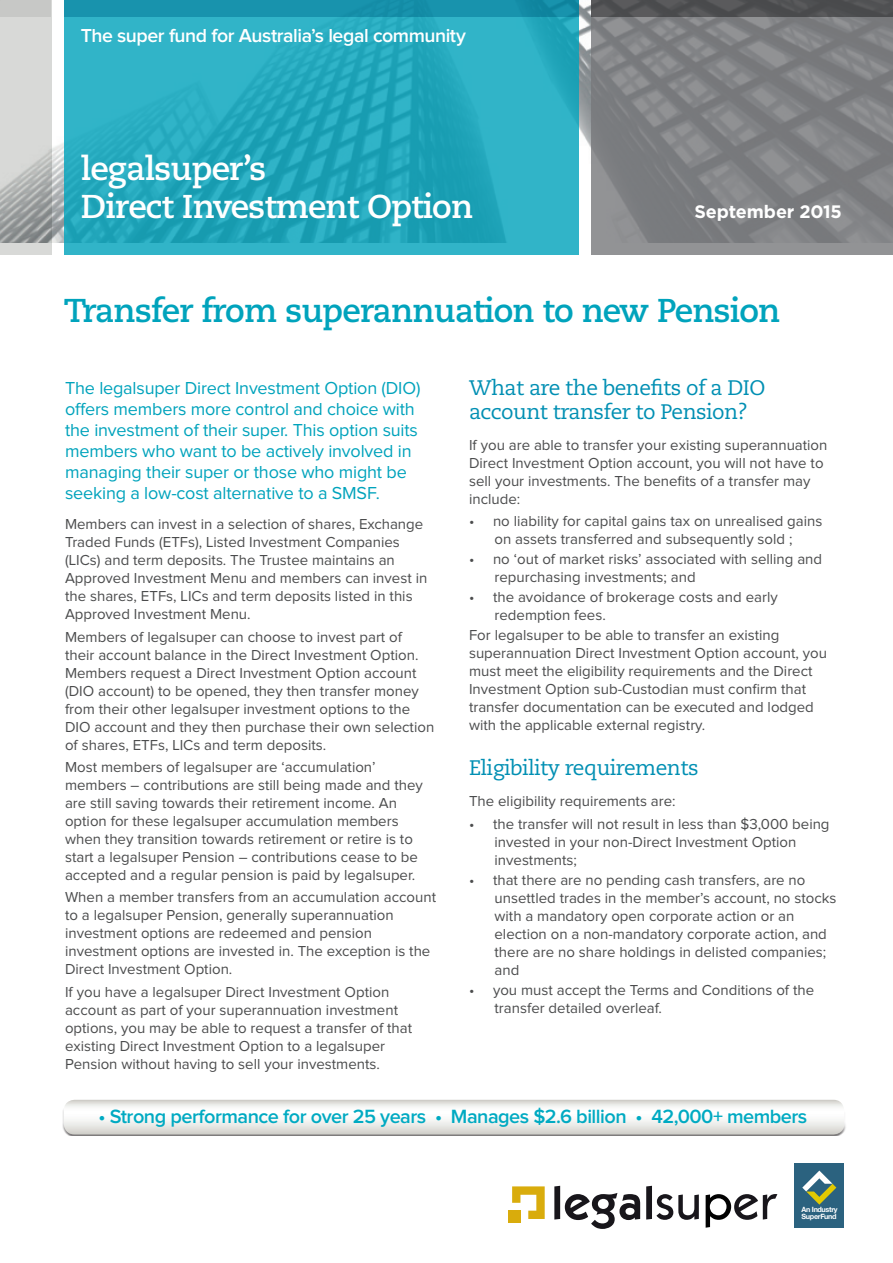
<style>
.page{position:relative;width:893px;height:1263px;background:#fff}
.page>*{position:absolute;margin:0;border:0;box-sizing:border-box;transform-origin:0 0}
.H1_Caecillia{font:700 33px "Caecilia";letter-spacing:-.025em;color:#00a3bc}
.t1{font:700 33px/37.5px "Caecilia";letter-spacing:-.025em;color:#fff}
.H2_Caecillia_Blue{font:21px/24px "Caecilia";letter-spacing:-.025em;color:#008fb3}
.t2{font:600 19.95px "Proxima Nova";letter-spacing:-.025em;color:#00aac2}
.t3{font:600 19.5px "Proxima Nova";letter-spacing:-.02em;color:#fff}
.H4_Proxima_Intro{font:18px/21px "Proxima Nova";letter-spacing:-.01em;color:#00a3bc}
.t4{font:700 18px "Gotham";letter-spacing:-.005em;color:#fff}
.body_Proxima{font:15px/18px "Proxima Nova";color:#4b4c4d}
.body_Proxima_tab{font:15px/18px "Proxima Nova";color:#4b4c4d}
.t5{font:700 7.2px/7.4px "Helvetica Neue";letter-spacing:-.045em;color:#fff}
</style>
<div class="page">
<img style="left:52px;top:0;width:539px;height:242px">
<svg style="left:0;top:0;width:52px;height:255px;background:#c8c9c8"></svg>
<svg style="left:591px;top:17px;width:302px;height:238px;background:#818285"></svg>
<svg style="left:64px;top:17px;width:514px;height:238px;background:#27abbf"></svg>
<div style="left:0;top:0;width:51px;height:17px;background:#c7c8c6"></div>
<div style="left:591px;top:0;width:302px;height:17px;background:#4e5052"></div>
<div style="left:64px;top:0;width:514px;height:17px;background:#1893ad"></div>
<div style="left:795px;top:1162px;width:49px;height:65px;background:#2b627f"></div>
<svg style="left:802px;top:1170px;width:34px;height:35px"></svg>
<svg style="left:512px;top:1186px;width:33px;height:33px"></svg>
<div style="left:508px;top:1210px;width:13px;height:13px;background:#d9ac0c"></div>
<svg style="left:554px;top:1186px;width:86px;height:43px"></svg>
<svg style="left:646px;top:1186px;width:53px;height:34px"></svg>
<svg style="left:706px;top:1194px;width:71px;height:34px"></svg>
<div style="left:62px;top:1098px;width:784px;height:25px;background:#fff;opacity:.34"></div>
<div style="left:62px;top:1108px;width:784px;height:28px;background:#231f20;opacity:.59"></div>
<svg style="left:64px;top:1100px;width:780px;height:34px"></svg>
<h3 class="t3" style="left:81px;top:26px;width:387px">The super fund for Australia’s legal community</h3>
<h1 class="t1" style="left:81px;top:151px;width:394px">legalsuper’s<br>Direct Investment Option</h1>
<p class="t4" style="left:694px;top:200px;width:149px">September 2015</p>
<p class="H1_Caecillia" style="left:64px;top:291px;width:718px">Transfer from superannuation to new Pension</p>
<p class="H4_Proxima_Intro" style="left:65px;top:378px;width:357px">The legalsuper Direct Investment Option (DIO) offers members more control and choice with the investment of their super. This option suits members who want to be actively involved in managing their super or those who might be seeking a low-cost alternative to a SMSF.</p>
<p class="body_Proxima" style="left:65px;top:516px;width:364px">Members can invest in a selection of shares, Exchange Traded Funds (ETFs), Listed Investment Companies (LICs) and term deposits. The Trustee maintains an Approved Investment Menu and members can invest in the shares, ETFs, LICs and term deposits listed in this Approved Investment Menu.</p>
<p class="body_Proxima" style="left:65px;top:628px;width:371px">Members of legalsuper can choose to invest part of their account balance in the Direct Investment Option.<br>Members request a Direct Investment Option account (DIO account) to be opened, they then transfer money from their other legalsuper investment options to the DIO account and they then purchase their own selection of shares, ETFs, LICs and term deposits.</p>
<p class="body_Proxima" style="left:65px;top:759px;width:359px">Most members of legalsuper are ‘accumulation’ members – contributions are still being made and they are still saving towards their retirement income. An option for these legalsuper accumulation members when they transition towards retirement or retire is to start a legalsuper Pension – contributions cease to be accepted and a regular pension is paid by legalsuper.</p>
<p class="body_Proxima" style="left:65px;top:889px;width:373px">When a member transfers from an accumulation account to a legalsuper Pension, generally superannuation investment options are redeemed and pension investment options are invested in. The exception is the Direct Investment Option.</p>
<p class="body_Proxima" style="left:65px;top:983px;width:349px">If you have a legalsuper Direct Investment Option account as part of your superannuation investment options, you may be able to request a transfer of that existing Direct Investment Option to a legalsuper Pension without having to sell your investments.</p>
<p class="H2_Caecillia_Blue" style="left:469px;top:376px;width:298px">What are the benefits of a DIO account transfer to Pension?</p>
<p class="body_Proxima" style="left:469px;top:436px;width:360px">If you are able to transfer your existing superannuation Direct Investment Option account, you will not have to sell your investments. The benefits of a transfer may include:</p>
<p class="body_Proxima_tab" style="left:469px;top:512px;width:355px;text-align:center">• no liability for capital gains tax on unrealised gains on assets transferred and subsequently sold ;</p>
<p class="body_Proxima_tab" style="left:495px;top:551px;width:329px;text-indent:-26px">• no ‘out of market risks’ associated with selling and repurchasing investments; and</p>
<p class="body_Proxima_tab" style="left:495px;top:589px;width:285px;text-indent:-26px">• the avoidance of brokerage costs and early redemption fees.</p>
<p class="body_Proxima" style="left:469px;top:627px;width:360px">For legalsuper to be able to transfer an existing superannuation Direct Investment Option account, you must meet the eligibility requirements and the Direct Investment Option sub-Custodian must confirm that transfer documentation can be executed and lodged with the applicable external registry.</p>
<p class="H2_Caecillia_Blue" style="left:469px;top:757px;width:231px">Eligibility requirements</p>
<p class="body_Proxima" style="left:469px;top:793px;width:208px">The eligibility requirements are:</p>
<p class="body_Proxima_tab" style="left:495px;top:815px;width:337px;text-indent:-26px">• the transfer will not result in less than $3,000 being invested in your non-Direct Investment Option investments;</p>
<p class="body_Proxima_tab" style="left:495px;top:871px;width:343px;text-indent:-26px">• that there are no pending cash transfers, are no unsettled trades in the member’s account, no stocks with a mandatory open corporate action or an election on a non-mandatory corporate action, and there are no share holdings in delisted companies; and</p>
<p class="body_Proxima_tab" style="left:495px;top:981px;width:321px;text-indent:-26px">• you must accept the Terms and Conditions of the transfer detailed overleaf.</p>
<h3 class="t2" style="left:98px;top:1107px;width:710px">• Strong performance for over 25 years • Manages $2.6 billion • 42,000+ members</h3>
<p class="t5" style="left:802px;top:1205px;width:37px">An Industry<br>SuperFund</p>
</div>
